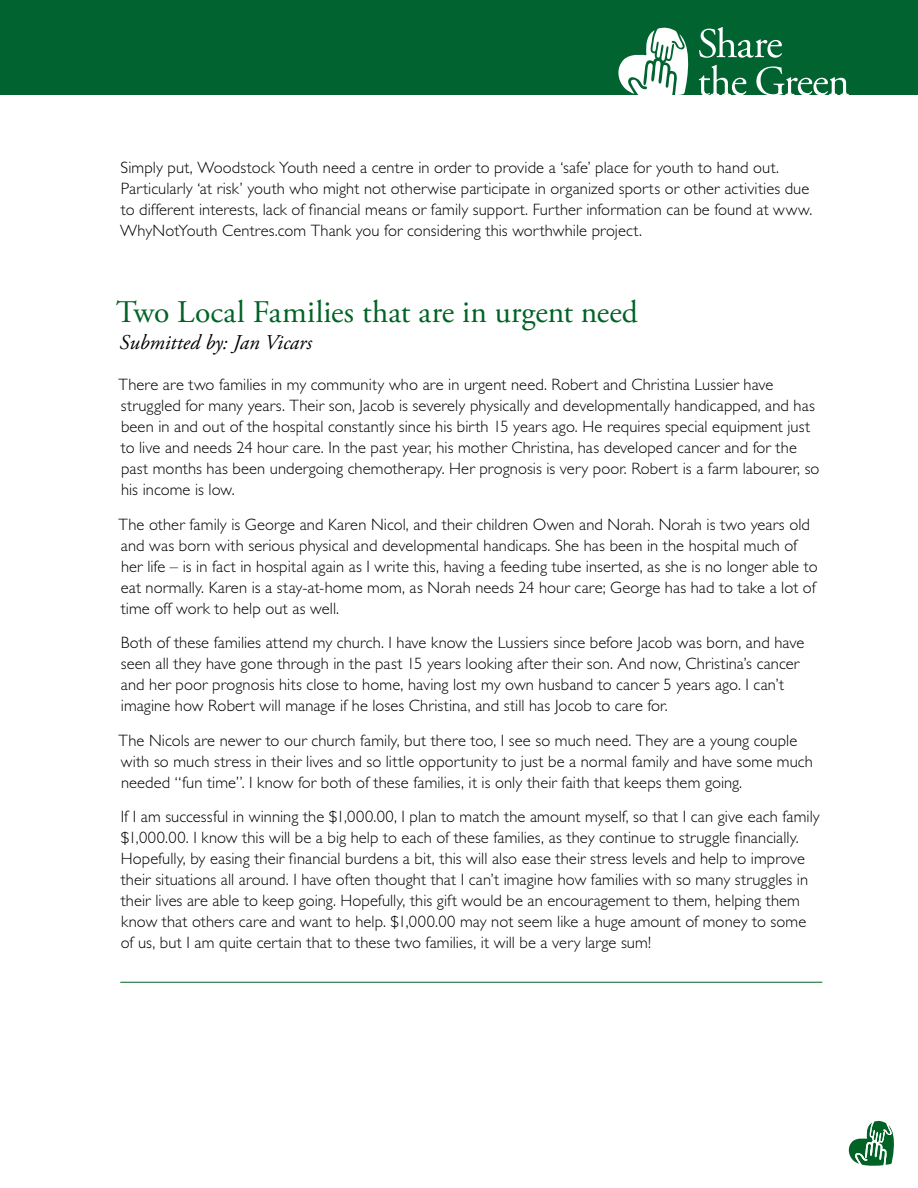
<style>
.page{position:relative;width:918px;height:1188px;background:#fff}
.page>*{position:absolute;margin:0;border:0;box-sizing:border-box;transform-origin:0 0}
.t1{font:31.5px "Adobe Garamond Pro";color:#006325}
.t2{font:italic 21px "Adobe Garamond Pro";color:#000}
.t3{font:300 16.5px/21px "Gill Sans Std";letter-spacing:.005em;color:#000}
</style>
<div class="page">
<div style="left:0;top:0;width:918px;height:94px;background:#006330"></div>
<svg style="left:849px;top:1120px;width:45px;height:46px"></svg>
<svg style="left:618px;top:27px;width:231px;height:68px"></svg>
<hr style="left:120px;top:982px;width:702px;height:1px;background:#006325">
<p class="t3" style="left:120px;top:157px;width:694px">Simply put, Woodstock Youth need a centre in order to provide a ‘safe’ place for youth to hand out.<br>Particularly ‘at risk’ youth who might not otherwise participate in organized sports or other activities due to different interests, lack of financial means or family support. Further information can be found at www.<br>WhyNotYouth Centres.com Thank you for considering this worthwhile project.</p>
<h1 class="t1" style="left:116px;top:293px;width:523px">Two Local Families that are in urgent need</h1>
<p class="t2" style="left:120px;top:330px;width:194px">Submitted by: Jan Vicars</p>
<p class="t3" style="left:119px;top:374px;width:702px">There are two families in my community who are in urgent need. Robert and Christina Lussier have struggled for many years. Their son, Jacob is severely physically and developmentally handicapped, and has been in and out of the hospital constantly since his birth 15 years ago. He requires special equipment just to live and needs 24 hour care. In the past year, his mother Christina, has developed cancer and for the past months has been undergoing chemotherapy. Her prognosis is very poor. Robert is a farm labourer, so his income is low.</p>
<p class="t3" style="left:119px;top:514px;width:701px">The other family is George and Karen Nicol, and their children Owen and Norah. Norah is two years old and was born with serious physical and developmental handicaps. She has been in the hospital much of her life – is in fact in hospital again as I write this, having a feeding tube inserted, as she is no longer able to eat normally. Karen is a stay-at-home mom, as Norah needs 24 hour care; George has had to take a lot of time off work to help out as well.</p>
<p class="t3" style="left:121px;top:633px;width:685px">Both of these families attend my church. I have know the Lussiers since before Jacob was born, and have seen all they have gone through in the past 15 years looking after their son. And now, Christina’s cancer and her poor prognosis hits close to home, having lost my own husband to cancer 5 years ago. I can’t imagine how Robert will manage if he loses Christina, and still has Jocob to care for.</p>
<p class="t3" style="left:119px;top:730px;width:696px">The Nicols are newer to our church family, but there too, I see so much need. They are a young couple with so much stress in their lives and so little opportunity to just be a normal family and have some much needed “fun time”. I know for both of these families, it is only their faith that keeps them going.</p>
<p class="t3" style="left:121px;top:807px;width:701px">If I am successful in winning the $1,000.00, I plan to match the amount myself, so that I can give each family $1,000.00. I know this will be a big help to each of these families, as they continue to struggle financially.<br>Hopefully, by easing their financial burdens a bit, this will also ease their stress levels and help to improve their situations all around. I have often thought that I can’t imagine how families with so many struggles in their lives are able to keep going. Hopefully, this gift would be an encouragement to them, helping them know that others care and want to help. $1,000.00 may not seem like a huge amount of money to some of us, but I am quite certain that to these two families, it will be a very large sum!</p>
</div>
